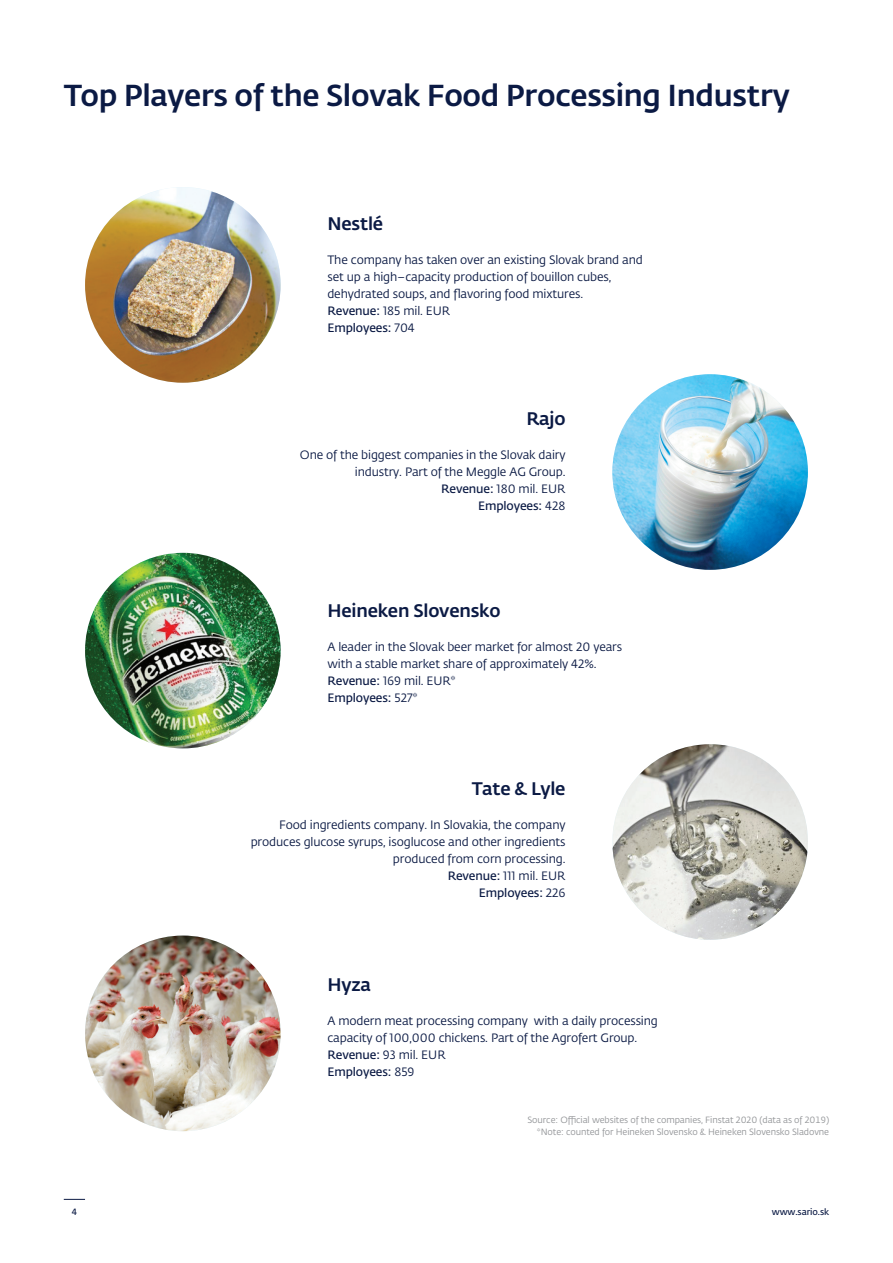
<style>
.page{position:relative;width:893px;height:1263px;background:#fff}
.page>*{position:absolute;margin:0;border:0;box-sizing:border-box;transform-origin:0 0}
.t1{font:500 30px "Fedra Sans Pro";letter-spacing:-.01em;color:#0b1a44}
.t2{font:500 18px "Fedra Sans Pro";letter-spacing:-.01em;color:#0b1a44}
.t3{font:12px/17px "Fedra Sans Pro";letter-spacing:-.01em;color:#0b1a44}
.t4{font:9px/12.8px "Fedra Sans Pro";letter-spacing:-.01em;color:#939598;text-align:right}
.t5{font:600 9px "Fedra Sans Pro";letter-spacing:-.01em;color:#0b1a44}
.s1{font-weight:600}
</style>
<div class="page">
<img style="left:612px;top:374px;width:196px;height:196px;border-radius:98px">
<svg style="left:64px;top:1199px;width:21px;height:1px"></svg>
<img style="left:612px;top:744px;width:196px;height:196px;border-radius:98px">
<img style="left:85px;top:553px;width:196px;height:195px;border-radius:98px">
<img style="left:85px;top:935px;width:196px;height:196px;border-radius:98px">
<img style="left:85px;top:187px;width:196px;height:196px;border-radius:98px">
<h1 class="t1" style="left:64px;top:73px;width:727px">Top Players of the Slovak Food Processing Industry</h1>
<h2 class="t2" style="left:327px;top:210px;width:57px">Nestlé</h2>
<p class="t3" style="left:327px;top:251px;width:317px">The company has taken over an existing Slovak brand and set up a high–capacity production of bouillon cubes, dehydrated soups, and flavoring food mixtures.<br><span class="s1">Revenue:</span> 185 mil. EUR<br><span class="s1">Employees:</span> 704</p>
<h2 class="t2" style="left:526px;top:405px;width:41px">Rajo</h2>
<p class="t3" style="left:300px;top:446px;width:267px;text-align:right">One of the biggest companies in the Slovak dairy industry. Part of the Meggle AG Group.<br><span class="s1">Revenue:</span> 180 mil. EUR<br><span class="s1">Employees:</span> 428</p>
<h2 class="t2" style="left:327px;top:597px;width:175px">Heineken Slovensko</h2>
<p class="t3" style="left:327px;top:637px;width:296px">A leader in the Slovak beer market for almost 20 years with a stable market share of approximately 42%.<br><span class="s1">Revenue:</span> 169 mil. EUR*<br><span class="s1">Employees:</span> 527*</p>
<h2 class="t2" style="left:472px;top:775px;width:95px">Tate &amp; Lyle</h2>
<p class="t3" style="left:251px;top:816px;width:316px;text-align:right">Food ingredients company. In Slovakia, the company produces glucose syrups, isoglucose and other ingredients produced from corn processing.<br><span class="s1">Revenue:</span> 111 mil. EUR<br><span class="s1">Employees:</span> 226</p>
<h2 class="t2" style="left:327px;top:971px;width:45px">Hyza</h2>
<p class="t3" style="left:327px;top:1012px;width:332px">A modern meat processing company with a daily processing capacity of 100,000 chickens. Part of the Agrofert Group.<br><span class="s1">Revenue:</span> 93 mil. EUR<br><span class="s1">Employees:</span> 859</p>
<p class="t4" style="left:527px;top:1113px;width:303px">Source: Official websites of the companies, Finstat 2020 (data as of 2019) *Note: counted for Heineken Slovensko &amp; Heineken Slovensko Sladovne</p>
<p class="t5" style="left:72px;top:1205px;width:7px">4</p>
<p class="t5" style="left:772px;top:1205px;width:59px">www.sario.sk</p>
</div>
